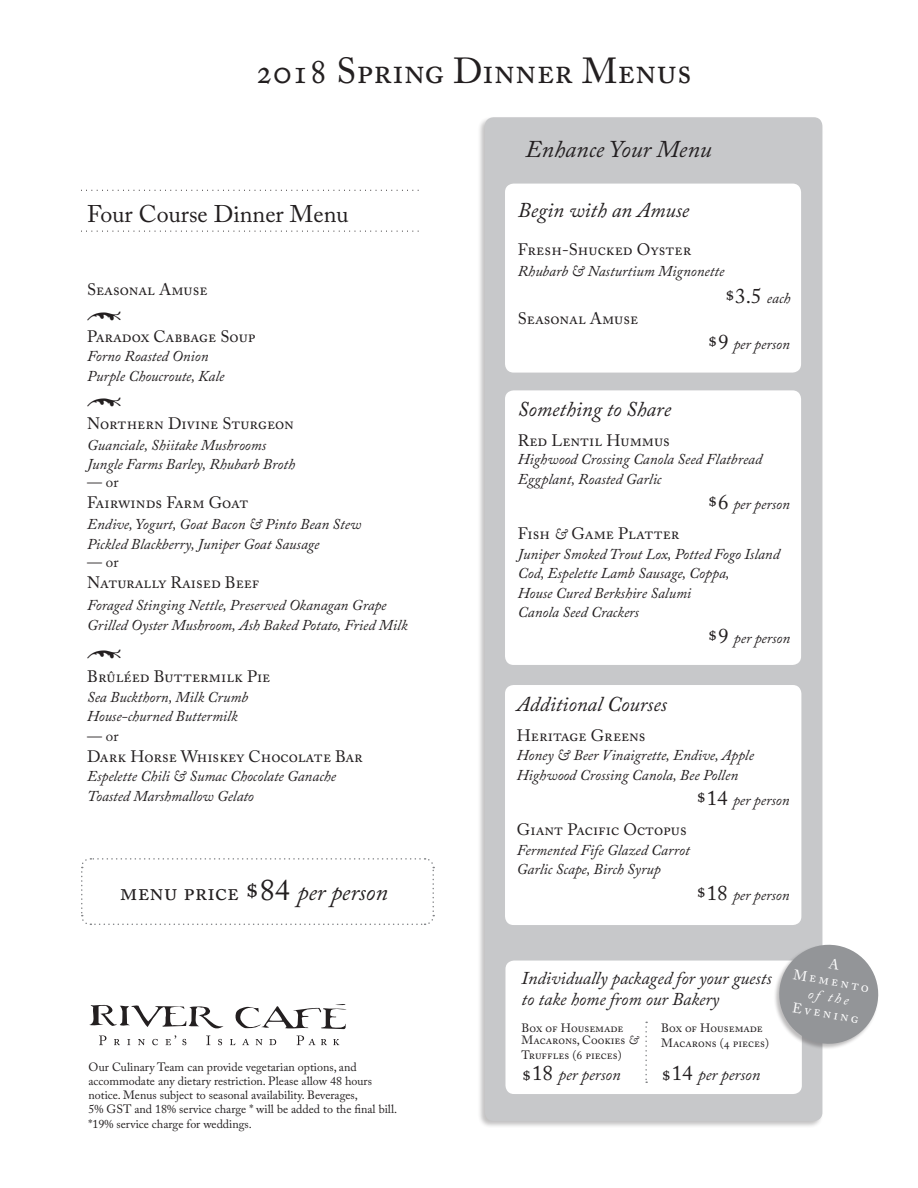
<style>
.page{position:relative;width:918px;height:1188px;background:#fff}
.page>*{position:absolute;margin:0;border:0;box-sizing:border-box;transform-origin:0 0}
.t1{font:36px "Adobe Caslon Pro";color:#231f20}
.Menu_Item_Title{font:24px "Adobe Caslon Pro";color:#231f20}
.Subheads{font:24px "Adobe Caslon Pro";color:#231f20}
.Subheads-2{font:italic 24px "Adobe Caslon Pro";color:#231f20}
.Subheads-3{font:italic 21px "Adobe Caslon Pro";color:#231f20}
.Enhanced_Menu_Subhea{font:italic 21px "Adobe Caslon Pro";color:#231f20}
.Menu_Item_Title-2{font:21px "Adobe Caslon Pro";color:#231f20}
.Menu_Item_Italics{font:italic 18px/21px "Adobe Caslon Pro";color:#231f20}
.Menu_Item_Title-3{font:16.5px "Adobe Caslon Pro";color:#231f20}
.Subheads-4{font:16.5px "Adobe Caslon Pro";color:#231f20}
.Body_Copy{font:16.5px "Adobe Caslon Pro";letter-spacing:-.005em;color:#231f20}
.Enhanced_Menu_Subhea-2{font:16.5px "Adobe Caslon Pro";color:#231f20}
.Menu_Item_Title-4{font:italic 16.5px "Adobe Caslon Pro";color:#231f20}
.Menu_Item_Title-5{font:italic 15px/19.5px "Adobe Caslon Pro";color:#231f20}
.Enhanced_Menu_Subhea-3{font:italic 15px/19.5px "Adobe Caslon Pro";color:#231f20}
.Menu_Item_Italics-2{font:italic 15px/19.5px "Adobe Caslon Pro";color:#231f20}
.Subheads-5{font:italic 15px/19.5px "Adobe Caslon Pro";color:#231f20}
.Body_Copy-2{font:italic 15px/19.5px "Adobe Caslon Pro";color:#231f20}
.Menu_Item_Italics-3{font:15px "Adobe Caslon Pro";color:#231f20}
.Body_Copy-3{font:15px "Adobe Caslon Pro";color:#231f20}
.Subheads-6{font:13.95px/16.4px "Adobe Caslon Pro";color:#fff;text-align:center}
.Body_Copy-4{font:12px/14.2px "Adobe Caslon Pro";color:#231f20}
.Menu_Item_Title-6{font:12px/15px "Adobe Caslon Pro";color:#231f20}
.s1{font-size:30px}
.s2{font-style:italic}
.s3{font-style:italic;font-size:15px}
.s4{font-style:normal;font-size:21px}
</style>
<div class="page">
<svg style="left:81px;top:231px;width:337px;height:1px"></svg>
<svg style="left:81px;top:190px;width:337px;height:1px"></svg>
<svg style="left:89px;top:1004px;width:135px;height:25px"></svg>
<svg style="left:235px;top:1004px;width:111px;height:25px"></svg>
<svg style="left:99px;top:1036px;width:7px;height:9px"></svg>
<svg style="left:114px;top:1039px;width:6px;height:6px"></svg>
<svg style="left:127px;top:1039px;width:3px;height:6px"></svg>
<svg style="left:138px;top:1039px;width:7px;height:6px"></svg>
<svg style="left:152px;top:1039px;width:6px;height:6px"></svg>
<svg style="left:166px;top:1035px;width:10px;height:10px"></svg>
<svg style="left:182px;top:1039px;width:4px;height:6px"></svg>
<svg style="left:206px;top:1036px;width:4px;height:9px"></svg>
<svg style="left:218px;top:1039px;width:4px;height:6px"></svg>
<svg style="left:230px;top:1039px;width:5px;height:6px"></svg>
<svg style="left:242px;top:1039px;width:7px;height:6px"></svg>
<svg style="left:256px;top:1039px;width:6px;height:6px"></svg>
<svg style="left:269px;top:1039px;width:7px;height:6px"></svg>
<svg style="left:297px;top:1036px;width:18px;height:9px"></svg>
<svg style="left:321px;top:1039px;width:6px;height:6px"></svg>
<svg style="left:333px;top:1039px;width:6px;height:6px"></svg>
<svg style="left:81px;top:858px;width:354px;height:67px"></svg>
<div style="left:477px;top:116px;width:347px;height:1013px;background:#231f20;opacity:.28"></div>
<div style="left:485px;top:117px;width:337px;height:1004px;background:#c7c8ca;border-radius:9px"></div>
<div style="left:505px;top:184px;width:296px;height:189px;background:#fff;border-radius:9px"></div>
<div style="left:505px;top:961px;width:297px;height:133px;background:#fff;border-radius:9px"></div>
<div style="left:773px;top:944px;width:106px;height:106px;background:#231f20;opacity:.3"></div>
<svg style="left:645px;top:1022px;width:2px;height:61px"></svg>
<div style="left:505px;top:390px;width:296px;height:275px;background:#fff;border-radius:9px"></div>
<div style="left:505px;top:685px;width:296px;height:240px;background:#fff;border-radius:9px"></div>
<svg style="left:775px;top:941px;width:104px;height:107px"></svg>
<p class="t1" style="left:256px;top:49px;width:438px">2018 Spring Dinner Menus</p>
<p class="Subheads" style="left:87px;top:199px;width:263px">Four Course Dinner Menu</p>
<p class="Body_Copy" style="left:87px;top:280px;width:122px">Seasonal Amuse</p>
<p class="Body_Copy" style="left:87px;top:326px;width:170px">Paradox Cabbage Soup</p>
<p class="Body_Copy-2" style="left:87px;top:346px;width:139px">Forno Roasted Onion<br>Purple Choucroute, Kale</p>
<p class="Menu_Item_Title-3" style="left:87px;top:413px;width:208px">Northern Divine Sturgeon</p>
<p class="Menu_Item_Italics-2" style="left:87px;top:435px;width:210px">Guanciale, Shiitake Mushrooms<br>Jungle Farms Barley, Rhubarb Broth</p>
<p class="Menu_Item_Italics-3" style="left:87px;top:473px;width:33px">— or</p>
<p class="Menu_Item_Title-3" style="left:87px;top:493px;width:163px">Fairwinds Farm Goat</p>
<p class="Menu_Item_Italics-2" style="left:87px;top:514px;width:276px">Endive, Yogurt, Goat Bacon &amp; Pinto Bean Stew<br>Pickled Blackberry, Juniper Goat Sausage</p>
<p class="Menu_Item_Italics-3" style="left:87px;top:553px;width:33px">— or</p>
<p class="Menu_Item_Title-3" style="left:87px;top:572px;width:174px">Naturally Raised Beef</p>
<p class="Menu_Item_Title-5" style="left:87px;top:595px;width:322px">Foraged Stinging Nettle, Preserved Okanagan Grape<br>Grilled Oyster Mushroom, Ash Baked Potato, Fried Milk</p>
<p class="Menu_Item_Title-3" style="left:87px;top:667px;width:185px">BrÛléed Buttermilk Pie</p>
<p class="Menu_Item_Title-5" style="left:87px;top:687px;width:162px">Sea Buckthorn, Milk Crumb<br>House-churned Buttermilk</p>
<p class="Body_Copy-3" style="left:87px;top:727px;width:33px">— or</p>
<p class="Menu_Item_Title-3" style="left:87px;top:746px;width:277px">Dark Horse Whiskey Chocolate Bar</p>
<p class="Menu_Item_Title-5" style="left:87px;top:766px;width:250px">Espelette Chili &amp; Sumac Chocolate Ganache<br>Toasted Marshmallow Gelato</p>
<p class="Menu_Item_Title" style="left:120px;top:878px;width:269px">menu price <span class="s1">$84</span> <span class="s2">per person</span></p>
<p class="Body_Copy-4" style="left:89px;top:1059px;width:285px">Our Culinary Team can provide vegetarian options, and accommodate any dietary restriction. Please allow 48 hours notice. Menus subject to seasonal availability. Beverages,</p>
<p class="Body_Copy-4" style="left:89px;top:1102px;width:310px">5% GST and 18% service charge * will be added to the final bill.</p>
<p class="Body_Copy-4" style="left:89px;top:1116px;width:165px">*19% service charge for weddings.</p>
<p class="Subheads-2" style="left:526px;top:134px;width:187px">Enhance Your Menu</p>
<p class="Subheads-3" style="left:518px;top:198px;width:173px">Begin with an Amuse</p>
<p class="Menu_Item_Title-3" style="left:518px;top:240px;width:175px">Fresh-Shucked Oyster</p>
<p class="Menu_Item_Italics-2" style="left:518px;top:261px;width:208px">Rhubarb &amp; Nasturtium Mignonette</p>
<p class="Menu_Item_Title-3" style="left:518px;top:309px;width:122px">Seasonal Amuse</p>
<p class="Menu_Item_Title-2" style="left:725px;top:283px;width:67px">$3.5 <span class="s3">each</span></p>
<p class="Menu_Item_Title-5" style="left:708px;top:334px;width:84px"><sup>$</sup><span class="s4">9</span> per person</p>
<p class="Enhanced_Menu_Subhea" style="left:518px;top:397px;width:155px">Something to Share</p>
<p class="Enhanced_Menu_Subhea-2" style="left:518px;top:431px;width:154px">Red Lentil Hummus</p>
<p class="Enhanced_Menu_Subhea-3" style="left:518px;top:449px;width:246px">Highwood Crossing Canola Seed Flatbread<br>Eggplant, Roasted Garlic</p>
<p class="Enhanced_Menu_Subhea-3" style="left:708px;top:494px;width:84px"><sup>$</sup><span class="s4">6</span> per person</p>
<p class="Enhanced_Menu_Subhea-2" style="left:518px;top:524px;width:163px">Fish <span class="s3">&amp;</span> Game Platter</p>
<p class="Enhanced_Menu_Subhea-3" style="left:518px;top:544px;width:263px">Juniper Smoked Trout Lox, Potted Fogo Island Cod, Espelette Lamb Sausage, Coppa,<br>House Cured Berkshire Salumi<br>Canola Seed Crackers</p>
<p class="Enhanced_Menu_Subhea-3" style="left:708px;top:628px;width:84px"><sup>$</sup><span class="s4">9</span> per person</p>
<p class="Subheads-3" style="left:517px;top:691px;width:152px">Additional Courses</p>
<p class="Subheads-4" style="left:517px;top:725px;width:130px">Heritage Greens</p>
<p class="Subheads-5" style="left:517px;top:745px;width:239px">Honey &amp; Beer Vinaigrette, Endive, Apple<br>Highwood Crossing Canola, Bee Pollen</p>
<p class="Subheads-5" style="left:696px;top:790px;width:95px"><sup>$</sup><span class="s4">14</span> per person</p>
<p class="Subheads-4" style="left:517px;top:820px;width:171px">Giant Pacific Octopus</p>
<p class="Subheads-5" style="left:517px;top:840px;width:175px">Fermented Fife Glazed Carrot<br>Garlic Scape, Birch Syrup</p>
<p class="Subheads-5" style="left:696px;top:885px;width:95px"><sup>$</sup><span class="s4">18</span> per person</p>
<p class="Menu_Item_Italics" style="left:522px;top:967px;width:252px">Individually packaged for your guests to take home from our Bakery</p>
<p class="Menu_Item_Title-6" style="left:522px;top:1020px;width:103px">Box of Housemade</p>
<p class="Menu_Item_Title-6" style="left:522px;top:1032px;width:118px">Macarons, Cookies <span class="s2">&amp;<br></span>Truffles (6 pieces)</p>
<p class="Menu_Item_Title-4" style="left:522px;top:1065px;width:101px"><span class="s4">$18</span> per person</p>
<p class="Menu_Item_Title-6" style="left:661px;top:1020px;width:109px">Box of Housemade<br>Macarons (4 pieces)</p>
<p class="Menu_Item_Title-4" style="left:661px;top:1065px;width:101px"><span class="s4">$14</span> per person</p>
<p class="Subheads-6" style="left:795px;top:966px;width:78px;rotate:10deg">Memento <span class="s2">of the<br></span>Evening</p>
</div>
